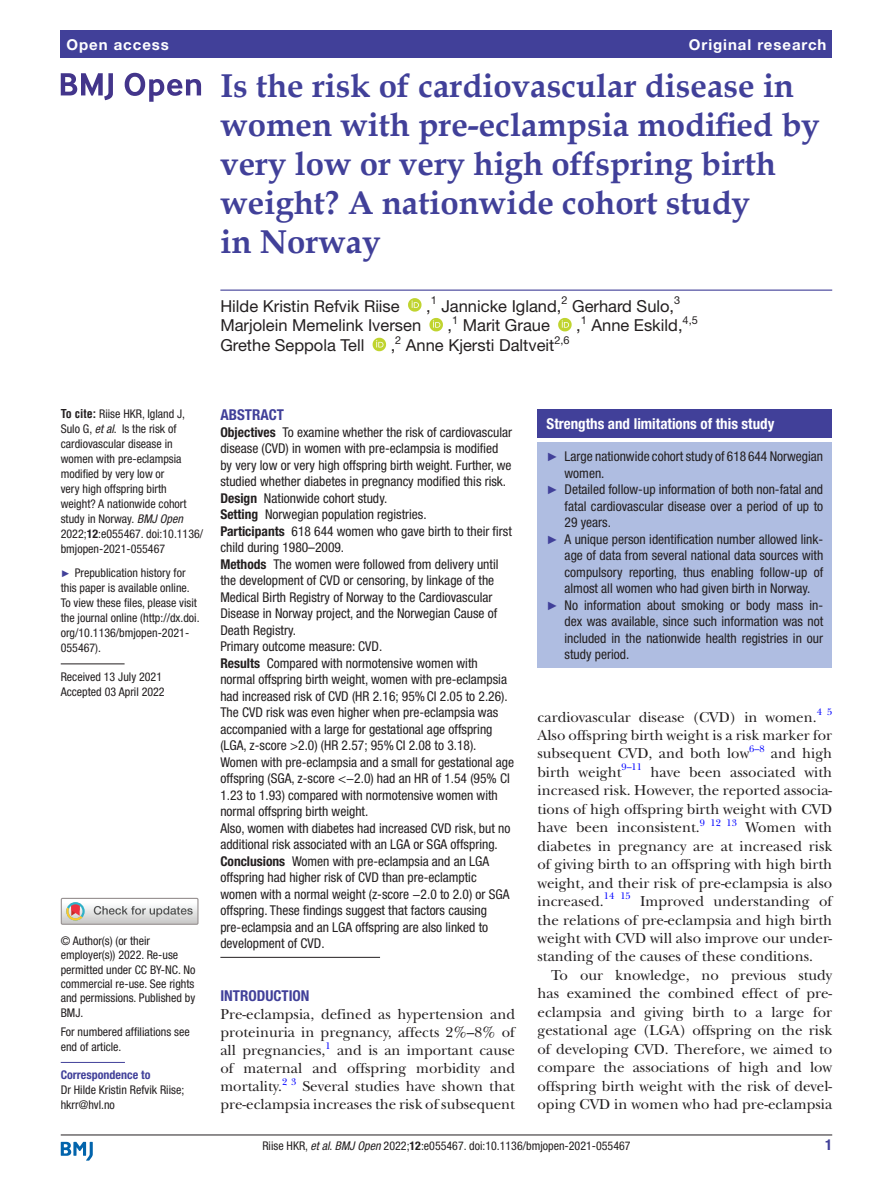
<style>
.page{position:relative;width:893px;height:1191px;background:#fff}
.page>*{position:absolute;margin:0;border:0;box-sizing:border-box;transform-origin:0 0}
.t1{font:700 33px/39px "Book Antiqua";color:#414099}
.t2{font:16.5px "Helvetica Neue LT Std";color:#231f20}
.t3{font:15px/18.5px "New Baskerville";color:#231f20;text-align:justify}
.t4{font:700 condensed 15px "Helvetica Neue LT Std";color:#fff}
.t5{font:700 15px "Helvetica Neue LT Std";letter-spacing:.065em;color:#fff}
.t6{font:700 condensed 15px "Helvetica Neue LT Std";color:#414099}
.t7{font:condensed 13.5px/16.5px "Helvetica Neue LT Std";color:#231f20}
.t8{font:condensed 12px/15px "Helvetica Neue LT Std";color:#231f20}
.t9{font:700 condensed 12px "Helvetica Neue LT Std";color:#414099}
.t10{font:10.95px "Helvetica Neue LT Std";color:#231f20}
.t11{font:9.9px "New Baskerville";color:#00f}
.s1{font-family:"Helvetica LT Std";font-weight:700}
.s2{font-style:italic}
.s3{font-weight:700}
.s4{font-family:"Arial";font-stretch:normal;font-size:9.75px;color:#414099}
.s5{font-family:"Arial";font-stretch:normal;font-size:12px;color:#414099}
</style>
<div class="page">
<hr style="left:61px;top:1134px;width:771px;height:1px;background:#231f20">
<svg style="left:61px;top:1141px;width:32px;height:19px"></svg>
<div style="left:61px;top:31px;width:771px;height:27px;background:#414099"></div>
<hr style="left:220px;top:289px;width:612px;height:2px;background:#414099">
<svg style="left:408px;top:298px;width:13px;height:14px"></svg>
<svg style="left:429px;top:318px;width:14px;height:13px"></svg>
<svg style="left:558px;top:318px;width:14px;height:13px"></svg>
<svg style="left:373px;top:338px;width:13px;height:13px"></svg>
<hr style="left:61px;top:663px;width:64px;height:1px;background:#231f20">
<hr style="left:61px;top:1062px;width:64px;height:1px;background:#414099">
<svg style="left:61px;top:73px;width:52px;height:27px"></svg>
<svg style="left:125px;top:73px;width:76px;height:29px"></svg>
<div style="left:61px;top:897px;width:138px;height:27px;border:1px solid #969090"></div>
<svg style="left:61px;top:898px;width:137px;height:26px"></svg>
<hr style="left:220px;top:957px;width:160px;height:1px;background:#231f20">
<div style="left:538px;top:409px;width:294px;height:29px;background:#414099"></div>
<div style="left:538px;top:442px;width:294px;height:226px;background:#afbde1"></div>
<p class="t5" style="left:66px;top:35px;width:104px">Open access</p>
<p class="t5" style="left:689px;top:35px;width:139px">Original research</p>
<h1 class="t1" style="left:220px;top:66px;width:601px">Is the risk of cardiovascular disease in women with pre-eclampsia modified by very low or very high offspring birth weight? A nationwide cohort study<br>in Norway</h1>
<p class="t2" style="left:220px;top:296px;width:181px">Hilde Kristin Refvik Riise</p>
<p class="t2" style="left:426px;top:296px;width:6px">,</p>
<p class="t10" style="left:431px;top:294px;width:8px">1</p>
<p class="t2" style="left:441px;top:296px;width:122px">Jannicke Igland,</p>
<p class="t10" style="left:561px;top:294px;width:8px">2</p>
<p class="t2" style="left:572px;top:296px;width:104px">Gerhard Sulo,</p>
<p class="t10" style="left:674px;top:294px;width:8px">3</p>
<p class="t10" style="left:452px;top:313px;width:8px">1</p>
<p class="t2" style="left:463px;top:316px;width:89px">Marit Graue</p>
<p class="t10" style="left:581px;top:313px;width:8px">1</p>
<p class="t2" style="left:591px;top:316px;width:93px">Anne Eskild,</p>
<p class="t10" style="left:683px;top:313px;width:17px">4,5</p>
<p class="t2" style="left:220px;top:316px;width:202px">Marjolein Memelink Iversen</p>
<p class="t2" style="left:448px;top:316px;width:6px">,</p>
<p class="t2" style="left:576px;top:316px;width:6px">,</p>
<p class="t10" style="left:395px;top:333px;width:8px">2</p>
<p class="t2" style="left:406px;top:335px;width:150px">Anne Kjersti Daltveit</p>
<p class="t10" style="left:554px;top:333px;width:17px">2,6</p>
<p class="t2" style="left:220px;top:335px;width:145px">Grethe Seppola Tell</p>
<p class="t2" style="left:391px;top:335px;width:6px">,</p>
<p class="t8" style="left:61px;top:406px;width:144px"><span class="s1">To cite:</span> Riise HKR, Igland J,<br>Sulo G, <span class="s2">et al</span>. Is the risk of cardiovascular disease in women with pre-eclampsia modified by very low or<br>very high offspring birth weight? A nationwide cohort study in Norway. <span class="s2">BMJ Open<br></span>2022;<span class="s3">12</span>:e055467. doi:10.1136/ bmjopen-2021-055467</p>
<p class="t8" style="left:61px;top:565px;width:140px"><span class="s4">►</span> Prepublication history for this paper is available online.<br>To view these files, please visit the journal online (http://dx.doi. org/10.1136/bmjopen-2021-<br>055467).</p>
<p class="t8" style="left:61px;top:669px;width:105px">Received 13 July 2021<br>Accepted 03 April 2022</p>
<p class="t8" style="left:61px;top:933px;width:136px;line-height:14.4px">© Author(s) (or their employer(s)) 2022. Re-use permitted under CC BY-NC. No commercial re-use. See rights and permissions. Published by<br>BMJ.</p>
<p class="t8" style="left:61px;top:1024px;width:130px">For numbered affiliations see end of article.</p>
<p class="t9" style="left:61px;top:1067px;width:91px">Correspondence to</p>
<p class="t8" style="left:61px;top:1082px;width:125px">Dr Hilde Kristin Refvik Riise; hkrr@hvl.no</p>
<p class="t6" style="left:220px;top:406px;width:65px">Abstract</p>
<p class="t7" style="left:220px;top:424px;width:295px"><span class="s3">Objectives</span> To examine whether the risk of cardiovascular disease (CVD) in women with pre-eclampsia is modified<br>by very low or very high offspring birth weight. Further, we studied whether diabetes in pregnancy modified this risk.<br><span class="s3">Design</span> Nationwide cohort study.<br><span class="s3">Setting</span> Norwegian population registries.<br><span class="s3">Participants</span> 618 644 women who gave birth to their first child during 1980–2009.<br><span class="s3">Methods</span> The women were followed from delivery until the development of CVD or censoring, by linkage of the Medical Birth Registry of Norway to the Cardiovascular Disease in Norway project, and the Norwegian Cause of Death Registry.<br>Primary outcome measure: CVD.<br><span class="s3">Results</span> Compared with normotensive women with normal offspring birth weight, women with pre-eclampsia had increased risk of CVD (HR 2.16; 95%CI 2.05 to 2.26).<br>The CVD risk was even higher when pre-eclampsia was accompanied with a large for gestational age offspring (LGA, z-score &gt;2.0) (HR 2.57; 95%CI 2.08 to 3.18).<br>Women with pre-eclampsia and a small for gestational age offspring (SGA, z-score &lt;−2.0) had an HR of 1.54 (95% CI 1.23 to 1.93) compared with normotensive women with normal offspring birth weight.<br>Also, women with diabetes had increased CVD risk, but no additional risk associated with an LGA or SGA offspring.<br><span class="s3">Conclusions</span> Women with pre-eclampsia and an LGA offspring had higher risk of CVD than pre-eclamptic women with a normal weight (z-score −2.0 to 2.0) or SGA offspring. These findings suggest that factors causing pre-eclampsia and an LGA offspring are also linked to development of CVD.</p>
<p class="t6" style="left:220px;top:987px;width:91px">Introduction</p>
<p class="t3" style="left:220px;top:1005px;width:296px;line-height:18px">Pre-eclampsia, defined as hypertension and proteinuria in pregnancy, affects 2%–8% of all pregnancies,</p>
<p class="t11" style="left:325px;top:1039px;width:7px">1</p>
<p class="t3" style="left:220px;top:1041px;width:296px;line-height:18px;text-indent:117px">and is an important cause of maternal and offspring morbidity and mortality.</p>
<p class="t11" style="left:282px;top:1075px;width:16px">2 3</p>
<p class="t3" style="left:220px;top:1077px;width:296px;line-height:18px;text-align:right">Several studies have shown that pre-eclampsia increases the risk of subsequent</p>
<p class="t4" style="left:547px;top:415px;width:229px">Strengths and limitations of this study</p>
<p class="t7" style="left:547px;top:448px;width:278px"><span class="s5">►</span> Large nationwide cohort study of 618 644 Norwegian</p>
<p class="t7" style="left:565px;top:464px;width:41px">women.</p>
<p class="t7" style="left:547px;top:481px;width:278px"><span class="s5">►</span> Detailed follow-up information of both non-fatal and</p>
<p class="t7" style="left:565px;top:497px;width:260px">fatal cardiovascular disease over a period of up to</p>
<p class="t7" style="left:565px;top:514px;width:48px">29 years.</p>
<p class="t7" style="left:547px;top:530px;width:278px"><span class="s5">►</span> A unique person identification number allowed link-</p>
<p class="t7" style="left:565px;top:547px;width:260px">age of data from several national data sources with</p>
<p class="t7" style="left:565px;top:563px;width:260px">compulsory reporting, thus enabling follow-up of</p>
<p class="t7" style="left:565px;top:580px;width:247px">almost all women who had given birth in Norway.</p>
<p class="t7" style="left:547px;top:596px;width:278px"><span class="s5">►</span> No information about smoking or body mass in-</p>
<p class="t7" style="left:565px;top:613px;width:260px">dex was available, since such information was not</p>
<p class="t7" style="left:565px;top:629px;width:260px">included in the nationwide health registries in our</p>
<p class="t7" style="left:565px;top:646px;width:66px">study period.</p>
<p class="t3" style="left:538px;top:707px;width:296px">cardiovascular disease (CVD) in women.<sup>4</sup> <sup>5<br></sup>Also offspring birth weight is a risk marker for subsequent CVD, and both low</p>
<p class="t11" style="left:749px;top:742px;width:17px">6–8</p>
<p class="t3" style="left:771px;top:744px;width:63px">and high</p>
<p class="t3" style="left:538px;top:763px;width:85px">birth weight</p>
<p class="t11" style="left:621px;top:761px;width:22px">9–11</p>
<p class="t3" style="left:538px;top:763px;width:296px;text-indent:113px">have been associated with increased risk. However, the reported associa&shy;tions of high offspring birth weight with CVD have been inconsistent.<sup>9</sup> <sup>12</sup> <sup>13</sup></p>
<p class="t3" style="left:538px;top:818px;width:296px;text-indent:208px">Women with diabetes in pregnancy are at increased risk of giving birth to an offspring with high birth weight, and their risk of pre-eclampsia is also increased.</p>
<p class="t11" style="left:604px;top:890px;width:28px">14 15</p>
<p class="t3" style="left:538px;top:892px;width:296px;text-indent:103px">Improved understanding of the relations of pre-eclampsia and high birth weight with CVD will also improve our under&shy;standing of the causes of these conditions.</p>
<p class="t3" style="left:538px;top:966px;width:296px;text-indent:14px">To our knowledge, no previous study has examined the combined effect of pre&shy;eclampsia and giving birth to a large for gestational age (LGA) offspring on the risk of developing CVD. Therefore, we aimed to compare the associations of high and low offspring birth weight with the risk of devel&shy;oping CVD in women who had pre-eclampsia</p>
<p class="t8" style="left:262px;top:1137px;width:370px">Riise HKR, <span class="s2">et al</span>. <span class="s2">BMJ Open</span> 2022;<span class="s3">12</span>:e055467. doi:10.1136/bmjopen-2021-055467</p>
<p class="t6" style="left:825px;top:1135px;width:9px">1</p>
</div>
